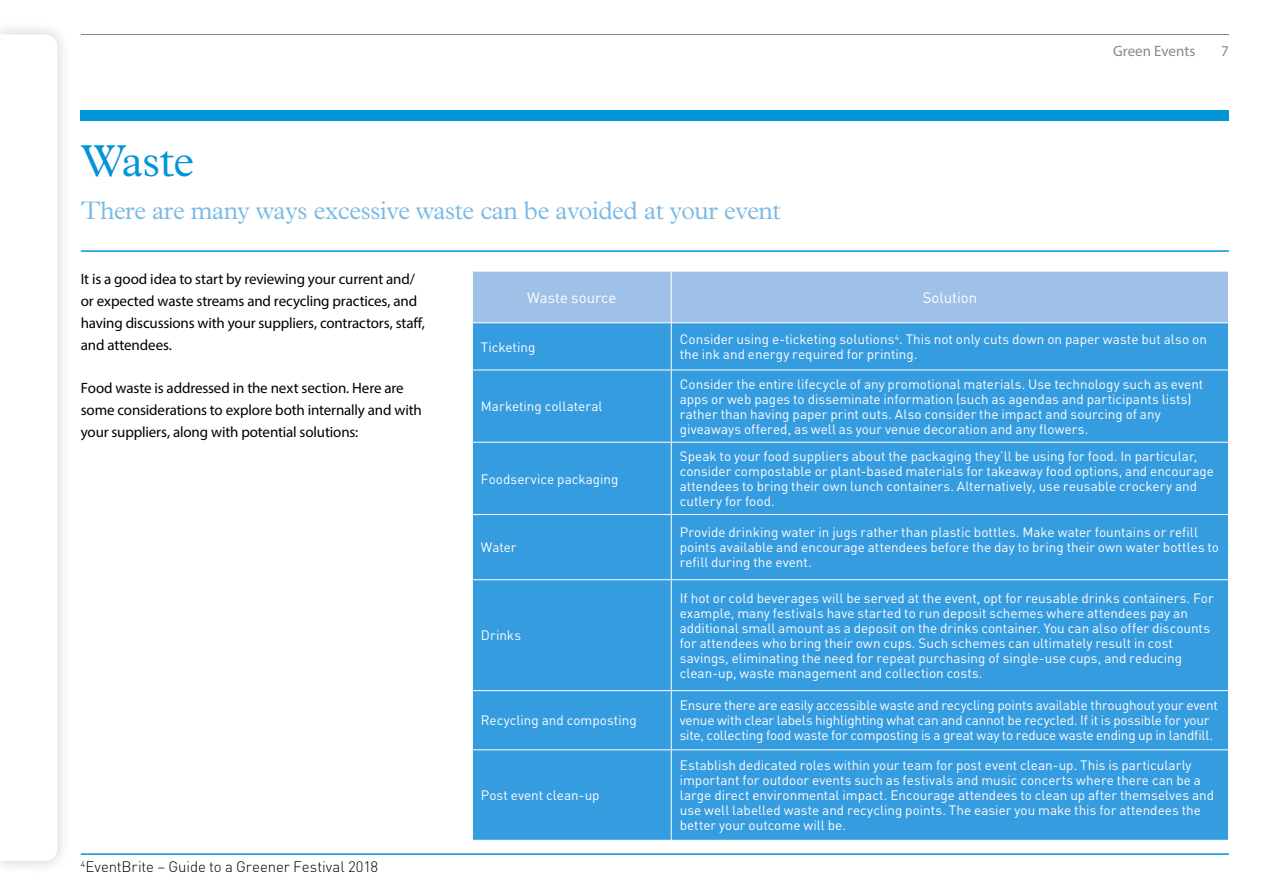
<style>
.page{position:relative;width:1263px;height:893px;background:#fff}
.page>*{position:absolute;margin:0;border:0;box-sizing:border-box;transform-origin:0 0}
.t1{font:300 45px "Plantin MT Std";letter-spacing:-.01em;color:#0095d6}
.t2{font:300 25.5px "Plantin MT Std";letter-spacing:-.015em;color:#77b9e7}
.t3{font:15px/21.8px "Myriad Pro";letter-spacing:-.01em;color:#000}
.t4{font:300 15px "DINOT";letter-spacing:-.005em;color:#000}
.t5{font:15px "DINOT";letter-spacing:-.005em;color:#fff}
.t6{font:15px "Myriad Pro";color:#878787}
.t7{font:13.5px/15px "DINOT";color:#fff}
</style>
<div class="page">
<hr style="left:81px;top:34px;width:1148px;height:1px;background:#878787">
<div style="left:81px;top:110px;width:1148px;height:11px;background:#0095d6"></div>
<hr style="left:81px;top:250px;width:1148px;height:2px;background:#0095d6">
<hr style="left:81px;top:853px;width:1148px;height:2px;background:#0095d6">
<div style="left:473px;top:272px;width:755px;height:50px;background:#9fc1e7"></div>
<div style="left:473px;top:323px;width:755px;height:517px;background:#369ce0"></div>
<hr style="left:671px;top:271px;width:1px;height:51px;background:#fff">
<hr style="left:671px;top:323px;width:1px;height:47px;background:#fff">
<hr style="left:472px;top:370px;width:199px;height:1px;background:#fff">
<hr style="left:671px;top:370px;width:558px;height:1px;background:#fff">
<hr style="left:671px;top:370px;width:1px;height:72px;background:#fff">
<hr style="left:472px;top:442px;width:199px;height:1px;background:#fff">
<hr style="left:671px;top:442px;width:558px;height:1px;background:#fff">
<hr style="left:671px;top:443px;width:1px;height:71px;background:#fff">
<hr style="left:472px;top:514px;width:199px;height:1px;background:#fff">
<hr style="left:671px;top:514px;width:558px;height:1px;background:#fff">
<hr style="left:671px;top:515px;width:1px;height:64px;background:#fff">
<hr style="left:472px;top:579px;width:199px;height:1px;background:#fff">
<hr style="left:671px;top:579px;width:558px;height:1px;background:#fff">
<hr style="left:671px;top:580px;width:1px;height:110px;background:#fff">
<hr style="left:472px;top:690px;width:199px;height:1px;background:#fff">
<hr style="left:671px;top:690px;width:558px;height:1px;background:#fff">
<hr style="left:671px;top:691px;width:1px;height:58px;background:#fff">
<hr style="left:472px;top:749px;width:199px;height:1px;background:#fff">
<hr style="left:671px;top:749px;width:558px;height:1px;background:#fff">
<hr style="left:671px;top:750px;width:1px;height:90px;background:#fff">
<div style="left:0;top:20px;width:72px;height:855px;background:#000;opacity:.2"></div>
<svg style="left:0;top:34px;width:57px;height:827px"></svg>
<h1 class="t1" style="left:81px;top:135px;width:115px">Waste</h1>
<h2 class="t2" style="left:81px;top:196px;width:701px">There are many ways excessive waste can be avoided at your event</h2>
<p class="t6" style="left:1113px;top:42px;width:84px">Green Events</p>
<p class="t6" style="left:1221px;top:42px;width:9px">7</p>
<p class="t3" style="left:81px;top:268px;width:346px">It is a good idea to start by reviewing your current and/ or expected waste streams and recycling practices, and having discussions with your suppliers, contractors, staff, and attendees.</p>
<p class="t3" style="left:81px;top:377px;width:343px">Food waste is addressed in the next section. Here are some considerations to explore both internally and with your suppliers, along with potential solutions:</p>
<p class="t4" style="left:81px;top:857px;width:299px"><sup>4</sup>EventBrite – Guide to a Greener Festival 2018</p>
<p class="t5" style="left:527px;top:288px;width:91px">Waste source</p>
<p class="t5" style="left:923px;top:288px;width:56px">Solution</p>
<p class="t7" style="left:481px;top:339px;width:56px">Ticketing</p>
<p class="t7" style="left:680px;top:331px;width:529px">Consider using e-ticketing solutions<sup>4</sup>. This not only cuts down on paper waste but also on the ink and energy required for printing.</p>
<p class="t7" style="left:481px;top:399px;width:123px">Marketing collateral</p>
<p class="t7" style="left:680px;top:376px;width:525px">Consider the entire lifecycle of any promotional materials. Use technology such as event apps or web pages to disseminate information (such as agendas and participants lists) rather than having paper print outs. Also consider the impact and sourcing of any giveaways offered, as well as your venue decoration and any flowers.</p>
<p class="t7" style="left:481px;top:471px;width:139px">Foodservice packaging</p>
<p class="t7" style="left:481px;top:540px;width:37px">Water</p>
<p class="t7" style="left:481px;top:628px;width:42px">Drinks</p>
<p class="t7" style="left:481px;top:713px;width:157px">Recycling and composting</p>
<p class="t7" style="left:481px;top:788px;width:120px">Post event clean-up</p>
<p class="t7" style="left:680px;top:448px;width:536px">Speak to your food suppliers about the packaging they’ll be using for food. In particular, consider compostable or plant-based materials for takeaway food options, and encourage attendees to bring their own lunch containers. Alternatively, use reusable crockery and cutlery for food.</p>
<p class="t7" style="left:680px;top:525px;width:541px">Provide drinking water in jugs rather than plastic bottles. Make water fountains or refill points available and encourage attendees before the day to bring their own water bottles to refill during the event.</p>
<p class="t7" style="left:680px;top:590px;width:535px">If hot or cold beverages will be served at the event, opt for reusable drinks containers. For example, many festivals have started to run deposit schemes where attendees pay an additional small amount as a deposit on the drinks container. You can also offer discounts for attendees who bring their own cups. Such schemes can ultimately result in cost savings, eliminating the need for repeat purchasing of single-use cups, and reducing clean-up, waste management and collection costs.</p>
<p class="t7" style="left:680px;top:698px;width:540px">Ensure there are easily accessible waste and recycling points available throughout your event venue with clear labels highlighting what can and cannot be recycled. If it is possible for your site, collecting food waste for composting is a great way to reduce waste ending up in landfill.</p>
<p class="t7" style="left:680px;top:758px;width:536px">Establish dedicated roles within your team for post event clean-up. This is particularly important for outdoor events such as festivals and music concerts where there can be a large direct environmental impact. Encourage attendees to clean up after themselves and use well labelled waste and recycling points. The easier you make this for attendees the better your outcome will be.</p>
</div>
